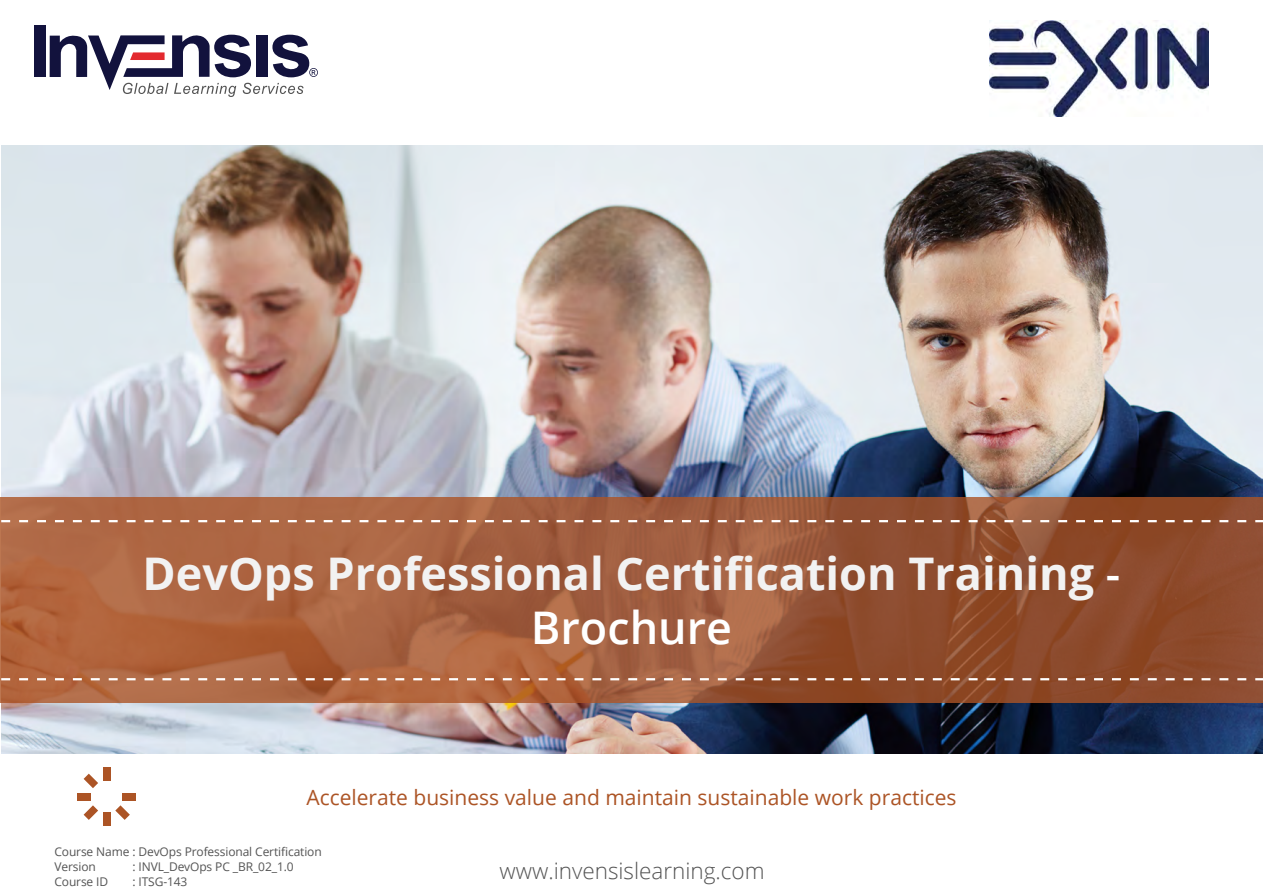
<style>
.page{position:relative;width:1263px;height:893px;background:#fff}
.page>*{position:absolute;margin:0;border:0;box-sizing:border-box;transform-origin:0 0}
.t1{font:700 45px/54px "Open Sans";color:#f2f2f2;text-align:center}
.t2{font:300 22.5px "Open Sans";color:#545454}
.t3{font:21px "Open Sans";color:#ac5425}
.t4{font:12px "Open Sans";letter-spacing:-.01em;color:#545454}
.s1{font-weight:600;color:#fff}
</style>
<div class="page">
<img style="left:1px;top:145px;width:1262px;height:608px">
<div style="left:78px;top:793px;width:13px;height:7px;background:#ac5425"></div>
<div style="left:103px;top:813px;width:7px;height:13px;background:#ac5425"></div>
<div style="left:123px;top:793px;width:13px;height:7px;background:#ac5425"></div>
<div style="left:103px;top:768px;width:7px;height:13px;background:#ac5425"></div>
<svg style="left:84px;top:805px;width:14px;height:15px"></svg>
<svg style="left:84px;top:774px;width:14px;height:14px"></svg>
<svg style="left:115px;top:805px;width:15px;height:15px"></svg>
<svg style="left:50px;top:34px;width:268px;height:63px"></svg>
<div style="left:257px;top:35px;width:11px;height:42px;background:#12123d"></div>
<div style="left:34px;top:26px;width:11px;height:51px;background:#12123d"></div>
<svg style="left:0;top:497px;width:1263px;height:206px;background:#9f5a39"></svg>
<svg style="left:1px;top:520px;width:1262px;height:2px"></svg>
<svg style="left:1px;top:678px;width:1262px;height:2px"></svg>
<img style="left:990px;top:20px;width:219px;height:96px">
<p class="t1" style="left:143px;top:546px;width:979px">DevOps Professional Certification Training <span class="s1">-<br>Brochure</span></p>
<p class="t3" style="left:306px;top:783px;width:652px">Accelerate business value and maintain sustainable work practices</p>
<p class="t4" style="left:54px;top:844px;width:269px">Course Name : DevOps Professional Certification</p>
<p class="t4" style="left:54px;top:859px;width:43px">Version</p>
<p class="t4" style="left:132px;top:859px;width:163px">: INVL_DevOps PC _BR_02_1.0</p>
<p class="t4" style="left:54px;top:874px;width:55px">Course ID</p>
<p class="t4" style="left:132px;top:874px;width:56px">: ITSG-143</p>
<p class="t2" style="left:499px;top:855px;width:267px">www.invensislearning.com</p>
</div>
